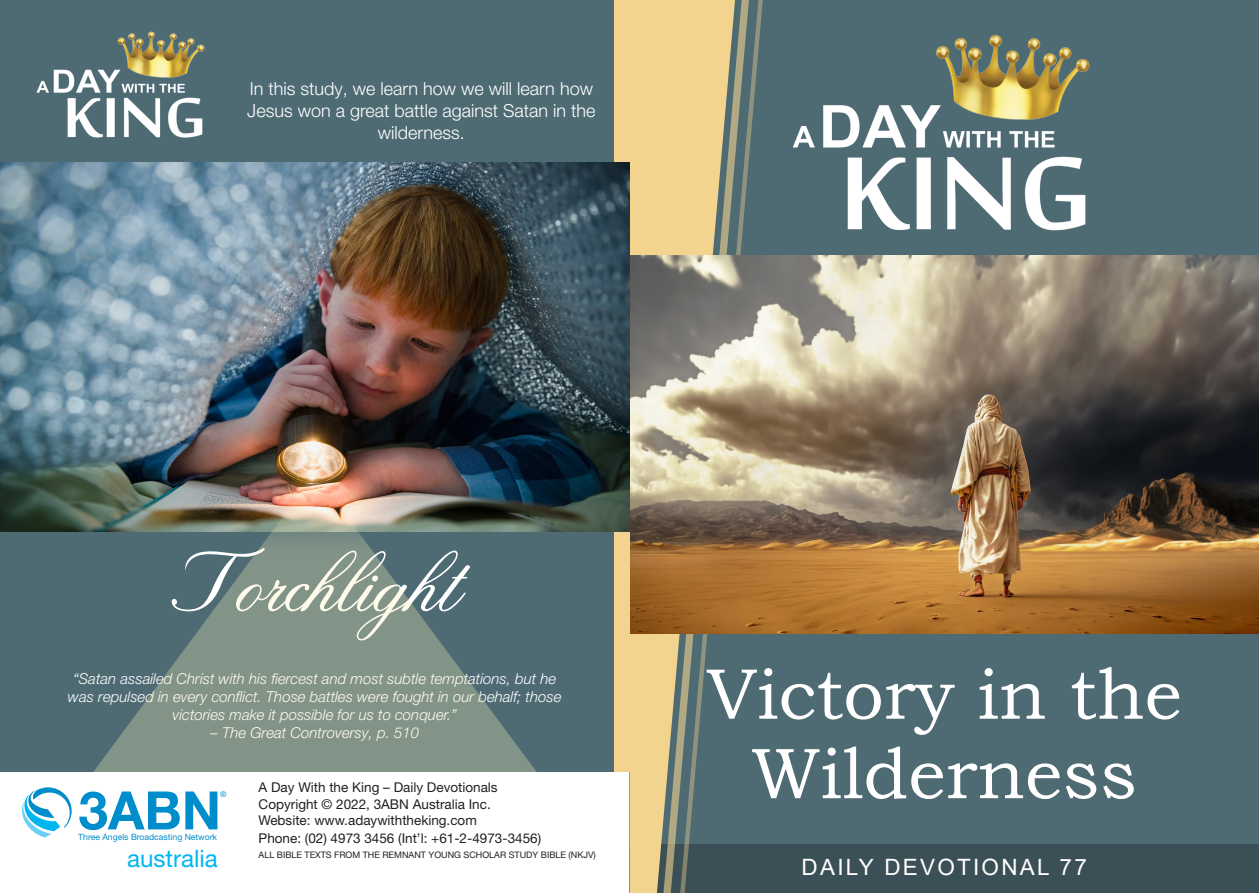
<style>
.page{position:relative;width:1259px;height:893px;background:#fff}
.page>*{position:absolute;margin:0;border:0;box-sizing:border-box;transform-origin:0 0}
.t1{font:90px "Venezio";color:#fff}
.t2{font:72px/79.5px "Bookman Old Style";color:#fff;text-align:center}
.t3{font:700 53.1px "Helvetica Neue";color:#008dcb}
.t4{font:24.15px "Helvetica Neue";color:#00b6f0}
.t5{font:22.5px "Arial";letter-spacing:.1em;color:#fff}
.t6{font:300 18px/21.6px "Helvetica Neue LT Pro";color:#fff;text-align:center}
.t7{font:italic 300 15px/18px "Helvetica Neue LT Pro";color:#fff;text-align:center}
.t8{font:13.5px/16.2px "Helvetica Neue LT Pro";color:#231f20}
.t9{font:9px "Helvetica Neue LT Pro";color:#231f20}
.t10{font:8.55px "Helvetica Neue LT Pro";color:#008dcb}
.t11{font:7.95px "Helvetica Neue LT Pro";color:#008dcb}
</style>
<div class="page">
<div style="left:629px;top:0;width:630px;height:893px;background:#4e6a73"></div>
<div style="left:629px;top:845px;width:630px;height:48px;background:#3a4f56"></div>
<img style="left:792px;top:35px;width:298px;height:196px">
<div style="left:629px;top:0;width:33px;height:893px;background:#f2d48f"></div>
<svg style="left:662px;top:0;width:16px;height:893px;fill:#f2d48f"></svg>
<svg style="left:678px;top:0;width:86px;height:893px"></svg>
<img style="left:629px;top:255px;width:630px;height:379px">
<div style="left:0;top:0;width:629px;height:771px;background:#4e6a73"></div>
<svg style="left:22px;top:787px;width:50px;height:50px"></svg>
<img style="left:36px;top:31px;width:169px;height:107px">
<div style="left:614px;top:0;width:15px;height:771px;background:#f2d48f"></div>
<img style="left:0;top:162px;width:629px;height:369px">
<img style="left:82px;top:474px;width:466px;height:297px">
<p class="t6" style="left:247px;top:78px;width:350px">In this study, we learn how we will learn how<br>Jesus won a great battle against Satan in the wilderness.</p>
<p class="t1" style="left:171px;top:537px;width:289px">Torchlight</p>
<p class="t7" style="left:68px;top:669px;width:495px">“Satan assailed Christ with his fiercest and most subtle temptations, but he was repulsed in every conflict. Those battles were fought in our behalf; those victories make it possible for us to conquer.”</p>
<p class="t7" style="left:210px;top:723px;width:210px">– The Great Controversy, p. 510</p>
<p class="t3" style="left:78px;top:778px;width:144px">3ABN</p>
<p class="t11" style="left:220px;top:789px;width:8px">®</p>
<p class="t10" style="left:78px;top:832px;width:140px">Three Angels Broadcasting Network</p>
<p class="t4" style="left:127px;top:844px;width:92px">australia</p>
<p class="t8" style="left:259px;top:779px;width:241px">A Day With the King – Daily Devotionals<br>Copyright © 2022, 3ABN Australia Inc.<br>Website: www.adaywiththeking.com</p>
<p class="t8" style="left:259px;top:829px;width:284px">Phone: (02) 4973 3456 (Int’l: +61-2-4973-3456)</p>
<p class="t9" style="left:259px;top:849px;width:339px">ALL BIBLE TEXTS FROM THE REMNANT YOUNG SCHOLAR STUDY BIBLE (NKJV)</p>
<p class="t2" style="left:706px;top:655px;width:477px">Victory in the<br>Wilderness</p>
<p class="t5" style="left:801px;top:851px;width:287px">DAILY DEVOTIONAL 77</p>
</div>
